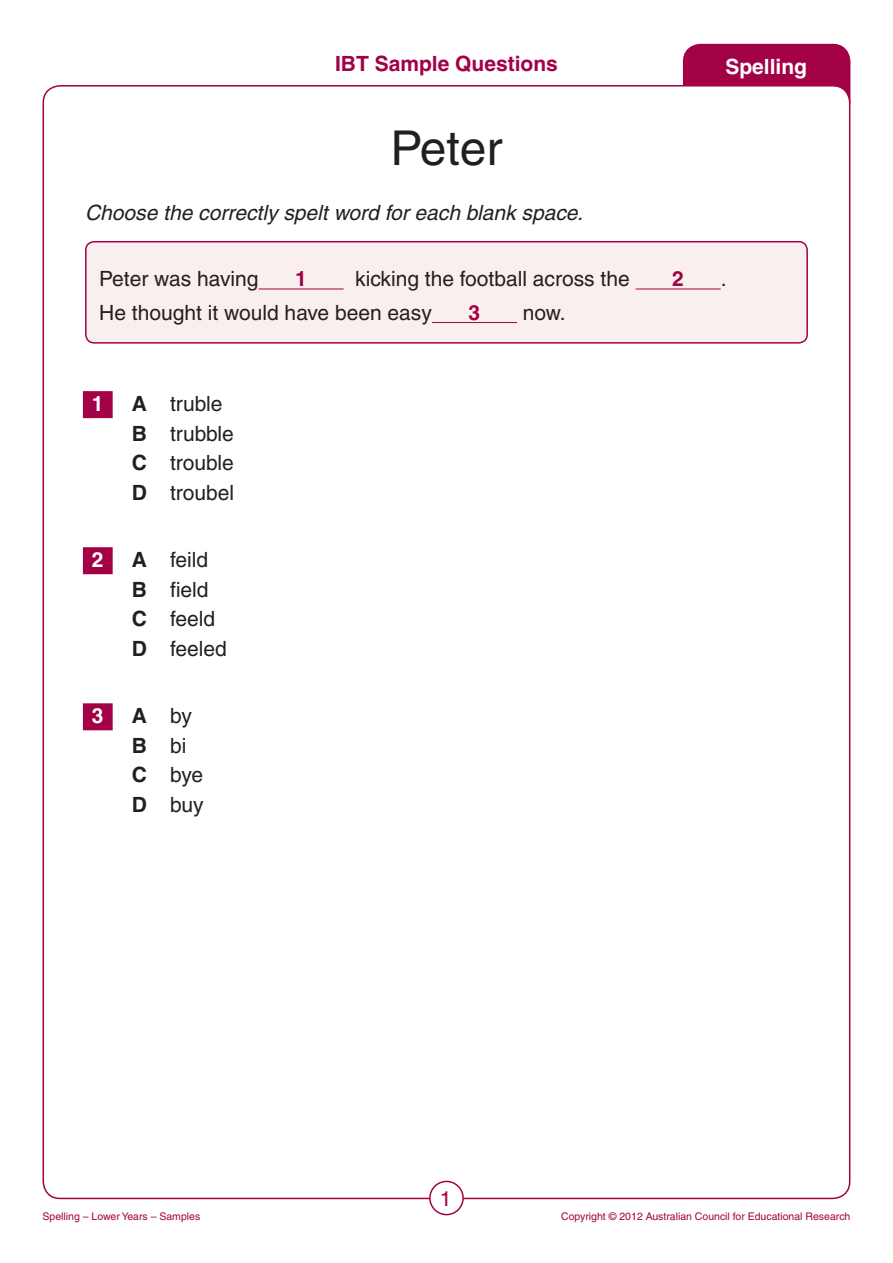
<style>
.page{position:relative;width:893px;height:1263px;background:#fff}
.page>*{position:absolute;margin:0;border:0;box-sizing:border-box;transform-origin:0 0}
.t1{font:48px "Helvetica";color:#231f20}
.t2{font:21px/29.4px "Helvetica";color:#231f20}
.t3{font:italic 21px "Helvetica";color:#231f20}
.t4{font:700 21px "Helvetica";color:#a30146}
.t5{font:21px/29.4px "Helvetica";letter-spacing:-.02em;color:#231f20}
.t6{font:700 21px "Helvetica";color:#fff}
.t7{font:21px "Helvetica";color:#a30146}
.t8{font:10.5px "Helvetica";color:#a30146}
.s1{font-weight:700}
</style>
<div class="page">
<div style="left:682px;top:43px;width:169px;height:61px;background:#a30146"></div>
<div style="left:43px;top:86px;width:807px;height:1112px;background:#fff;border-radius:17px"></div>
<div style="left:429px;top:1181px;width:35px;height:34px;border:2px solid #a30146;border-radius:50%"></div>
<div style="left:83px;top:391px;width:30px;height:27px;background:#a30146"></div>
<div style="left:83px;top:547px;width:30px;height:27px;background:#a30146"></div>
<div style="left:83px;top:703px;width:30px;height:27px;background:#a30146"></div>
<div style="left:86px;top:242px;width:721px;height:101px;background:#f9efef;border-radius:9px"></div>
<hr style="left:259px;top:289px;width:85px;height:1px;background:#a30146">
<hr style="left:636px;top:289px;width:85px;height:1px;background:#a30146">
<hr style="left:432px;top:322px;width:85px;height:1px;background:#a30146">
<div style="left:85px;top:241px;width:723px;height:103px;border:2px solid #a30146;border-radius:9px"></div>
<p class="t4" style="left:335px;top:51px;width:224px">IBT Sample Questions</p>
<h1 class="t1" style="left:390px;top:120px;width:114px">Peter</h1>
<p class="t3" style="left:85px;top:200px;width:500px">Choose the correctly spelt word for each blank space.</p>
<p class="t2" style="left:99px;top:264px;width:161px">Peter was having</p>
<p class="t4" style="left:295px;top:266px;width:13px">1</p>
<p class="t2" style="left:355px;top:264px;width:276px">kicking the football across the</p>
<p class="t4" style="left:672px;top:266px;width:13px">2</p>
<p class="t2" style="left:99px;top:298px;width:334px">He thought it would have been easy</p>
<p class="t4" style="left:469px;top:300px;width:13px">3</p>
<p class="t2" style="left:523px;top:298px;width:44px">now.</p>
<p class="t6" style="left:92px;top:391px;width:13px">1</p>
<p class="t2" style="left:132px;top:389px;width:104px"><span class="s1">A</span> truble<br><span class="s1">B</span> trubble<br><span class="s1">C</span> trouble<br><span class="s1">D</span> troubel</p>
<p class="t6" style="left:92px;top:547px;width:13px">2</p>
<p class="t2" style="left:132px;top:545px;width:96px"><span class="s1">A</span> feild<br><span class="s1">B</span> field<br><span class="s1">C</span> feeld<br><span class="s1">D</span> feeled</p>
<p class="t6" style="left:92px;top:703px;width:13px">3</p>
<p class="t5" style="left:132px;top:701px;width:73px"><span class="s1">A</span> by<br><span class="s1">B</span> bi<br><span class="s1">C</span> bye<br><span class="s1">D</span> buy</p>
<p class="t6" style="left:725px;top:54px;width:83px">Spelling</p>
<p class="t2" style="left:721px;top:264px;width:7px">.</p>
<p class="t7" style="left:440px;top:1187px;width:13px">1</p>
<p class="t8" style="left:43px;top:1211px;width:159px">Spelling – Lower Years – Samples</p>
<p class="t8" style="left:561px;top:1211px;width:291px">Copyright © 2012 Australian Council for Educational Research</p>
</div>
